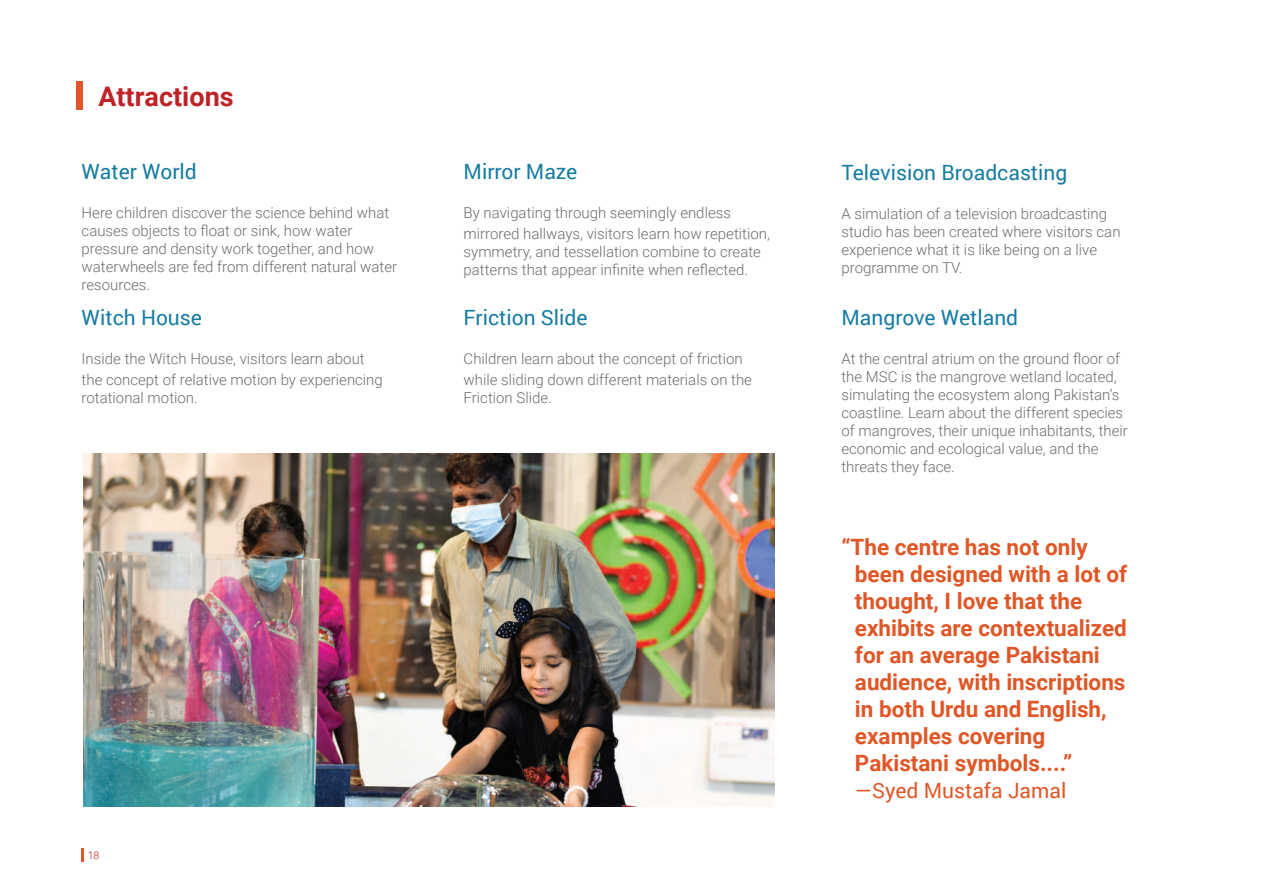
<style>
.page{position:relative;width:1263px;height:893px;background:#fff}
.page>*{position:absolute;margin:0;border:0;box-sizing:border-box;transform-origin:0 0}
.t1{font:700 27px "Roboto";color:#be2327}
.t2{font:700 22.5px/27px "Roboto";color:#df5726}
.t3{font:21px "Roboto";color:#167ca2}
.t4{font:21px "Roboto";color:#df5726}
.t5{font:300 15px/18px "Roboto";color:#6c6d70}
.t6{font:300 10.5px "Roboto";color:#be2327}
</style>
<div class="page">
<img style="left:84px;top:453px;width:691px;height:353px">
<div style="left:77px;top:81px;width:6px;height:29px;background:#df5726"></div>
<hr style="left:81px;top:848px;width:3px;height:14px;background:#df5726">
<h1 class="t1" style="left:98px;top:77px;width:137px">Attractions</h1>
<h3 class="t3" style="left:82px;top:157px;width:117px">Water World</h3>
<p class="t5" style="left:82px;top:204px;width:317px">Here children discover the science behind what causes objects to float or sink, how water pressure and density work together, and how waterwheels are fed from different natural water resources.</p>
<h3 class="t3" style="left:82px;top:303px;width:122px">Witch House</h3>
<p class="t5" style="left:82px;top:347px;width:303px;line-height:21px">Inside the Witch House, visitors learn about the concept of relative motion by experiencing</p>
<p class="t5" style="left:82px;top:388px;width:118px">rotational motion.</p>
<h3 class="t3" style="left:464px;top:157px;width:115px">Mirror Maze</h3>
<p class="t5" style="left:464px;top:202px;width:308px;line-height:21px">By navigating through seemingly endless mirrored hallways, visitors learn how repetition,</p>
<p class="t5" style="left:464px;top:242px;width:299px">symmetry, and tessellation combine to create patterns that appear infinite when reflected.</p>
<h3 class="t3" style="left:464px;top:302px;width:125px">Friction Slide</h3>
<p class="t5" style="left:464px;top:347px;width:290px;line-height:21px">Children learn about the concept of friction while sliding down different materials on the</p>
<p class="t5" style="left:464px;top:388px;width:90px">Friction Slide.</p>
<p class="t6" style="left:88px;top:848px;width:13px">18</p>
<h3 class="t3" style="left:841px;top:157px;width:227px">Television Broadcasting</h3>
<p class="t5" style="left:841px;top:204px;width:281px">A simulation of a television broadcasting studio has been created where visitors can experience what it is like being on a live programme on TV.</p>
<h3 class="t3" style="left:841px;top:303px;width:178px">Mangrove Wetland</h3>
<p class="t5" style="left:841px;top:349px;width:288px">At the central atrium on the ground floor of the MSC is the mangrove wetland located, simulating the ecosystem along Pakistan’s coastline. Learn about the different species of mangroves, their unique inhabitants, their economic and ecological value, and the threats they face.</p>
<h2 class="t2" style="left:855px;top:533px;width:274px;text-indent:-14px">“The centre has not only been designed with a lot of thought, I love that the exhibits are contextualized for an average Pakistani audience, with inscriptions in both Urdu and English, examples covering<br>Pakistani symbols....”</h2>
<h3 class="t4" style="left:855px;top:776px;width:213px">—Syed Mustafa Jamal</h3>
</div>
